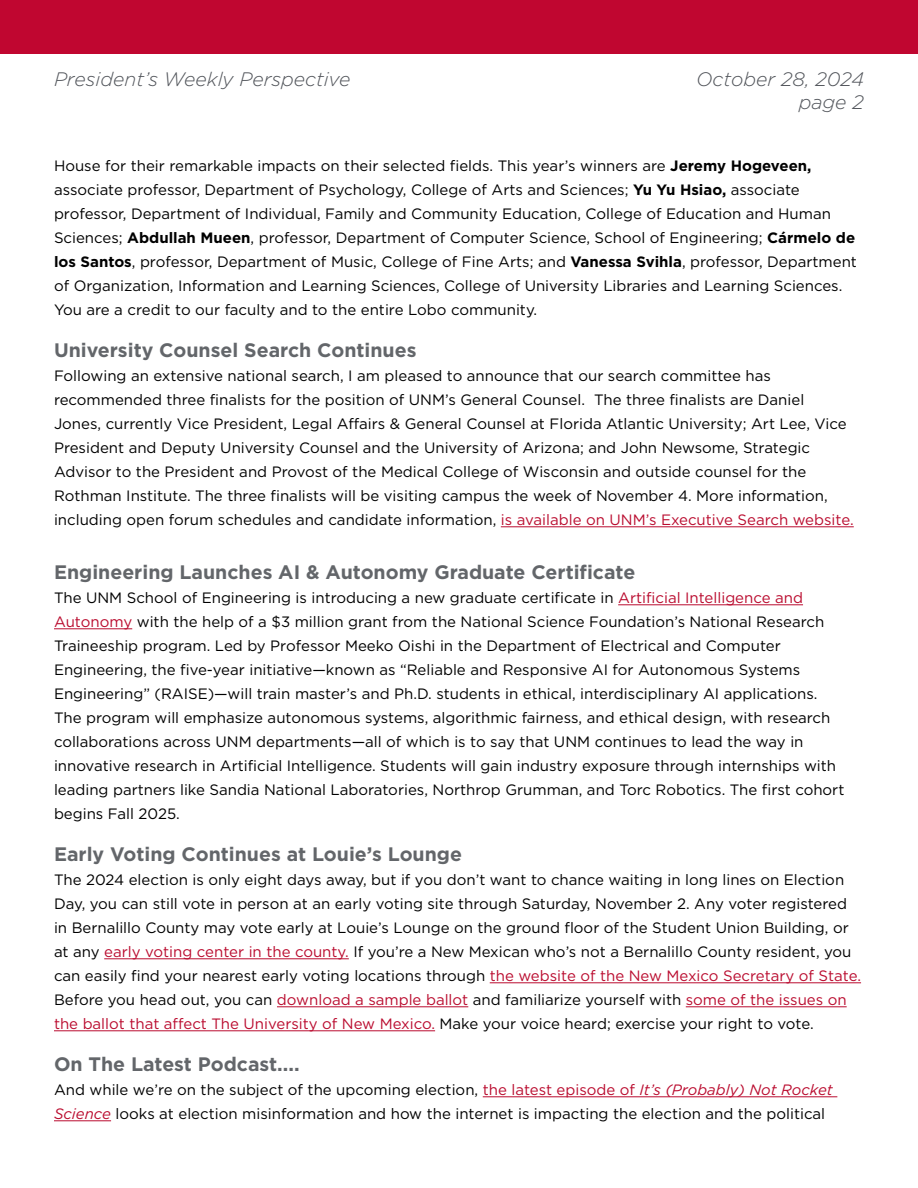
<style>
.page{position:relative;width:918px;height:1188px;background:#fff}
.page>*{position:absolute;margin:0;border:0;box-sizing:border-box;transform-origin:0 0}
.t1{font:700 19.5px "Gotham";color:#63666a}
.t2{font:italic 300 19.5px/23.4px "Gotham";color:#52555b;text-align:right}
.t3{font:15px/24px "Gotham";color:#000}
.s1{font-weight:700}
.s2{color:#ba0c2f}
.s3{font-style:italic;color:#ba0c2f}
</style>
<div class="page">
<hr style="left:501px;top:526px;width:353px;height:1px;background:#ba0c2f">
<hr style="left:618px;top:604px;width:185px;height:1px;background:#ba0c2f">
<hr style="left:54px;top:628px;width:78px;height:1px;background:#ba0c2f">
<hr style="left:104px;top:958px;width:245px;height:1px;background:#ba0c2f">
<hr style="left:490px;top:982px;width:371px;height:1px;background:#ba0c2f">
<hr style="left:277px;top:1006px;width:191px;height:1px;background:#ba0c2f">
<hr style="left:686px;top:1006px;width:161px;height:1px;background:#ba0c2f">
<hr style="left:54px;top:1030px;width:381px;height:1px;background:#ba0c2f">
<hr style="left:483px;top:1096px;width:354px;height:1px;background:#ba0c2f">
<hr style="left:54px;top:1120px;width:57px;height:1px;background:#ba0c2f">
<div style="left:0;top:0;width:918px;height:53px;background:#c00630"></div>
<h1 class="t2" style="left:54px;top:67px;width:298px">President’s Weekly Perspective</h1>
<h1 class="t2" style="left:696px;top:67px;width:169px">October 28, 2024 page 2</h1>
<p class="t3" style="left:54px;top:154px;width:805px">House for their remarkable impacts on their selected fields. This year’s winners are <span class="s1">Jeremy Hogeveen, </span>associate professor, Department of Psychology, College of Arts and Sciences; <span class="s1">Yu Yu Hsiao,</span> associate professor, Department of Individual, Family and Community Education, College of Education and Human Sciences; <span class="s1">Abdullah Mueen</span>, professor, Department of Computer Science, School of Engineering; <span class="s1">Cármelo de los Santos</span>, professor, Department of Music, College of Fine Arts; and <span class="s1">Vanessa Svihla</span>, professor, Department of Organization, Information and Learning Sciences, College of University Libraries and Learning Sciences.<br>You are a credit to our faculty and to the entire Lobo community.</p>
<p class="t1" style="left:54px;top:337px;width:364px">University Counsel Search Continues</p>
<p class="t3" style="left:54px;top:364px;width:801px">Following an extensive national search, I am pleased to announce that our search committee has recommended three finalists for the position of UNM’s General Counsel. The three finalists are Daniel Jones, currently Vice President, Legal Affairs &amp; General Counsel at Florida Atlantic University; Art Lee, Vice President and Deputy University Counsel and the University of Arizona; and John Newsome, Strategic Advisor to the President and Provost of the Medical College of Wisconsin and outside counsel for the Rothman Institute. The three finalists will be visiting campus the week of November 4. More information, including open forum schedules and candidate information, <span class="s2">is available on UNM’s Executive Search website.</span></p>
<p class="t1" style="left:54px;top:559px;width:583px">Engineering Launches AI &amp; Autonomy Graduate Certificate</p>
<p class="t3" style="left:54px;top:586px;width:772px">The UNM School of Engineering is introducing a new graduate certificate in <span class="s2">Artificial Intelligence and<br>Autonomy</span> with the help of a $3 million grant from the National Science Foundation’s National Research</p>
<p class="t3" style="left:54px;top:634px;width:792px">Traineeship program. Led by Professor Meeko Oishi in the Department of Electrical and Computer Engineering, the five-year initiative—known as “Reliable and Responsive AI for Autonomous Systems Engineering” (RAISE)—will train master’s and Ph.D. students in ethical, interdisciplinary AI applications.<br>The program will emphasize autonomous systems, algorithmic fairness, and ethical design, with research collaborations across UNM departments—all of which is to say that UNM continues to lead the way in innovative research in Artificial Intelligence. Students will gain industry exposure through internships with leading partners like Sandia National Laboratories, Northrop Grumman, and Torc Robotics. The first cohort begins Fall 2025.</p>
<p class="t1" style="left:54px;top:841px;width:410px">Early Voting Continues at Louie’s Lounge</p>
<p class="t3" style="left:54px;top:868px;width:809px">The 2024 election is only eight days away, but if you don’t want to chance waiting in long lines on Election Day, you can still vote in person at an early voting site through Saturday, November 2. Any voter registered in Bernalillo County may vote early at Louie’s Lounge on the ground floor of the Student Union Building, or at any <span class="s2">early voting center in the county.</span> If you’re a New Mexican who’s not a Bernalillo County resident, you can easily find your nearest early voting locations through <span class="s2">the website of the New Mexico Secretary of State.<br></span>Before you head out, you can <span class="s2">download a sample ballot</span> and familiarize yourself with <span class="s2">some of the issues on the ballot that affect The University of New Mexico.</span> Make your voice heard; exercise your right to vote.</p>
<p class="t1" style="left:54px;top:1051px;width:247px">On The Latest Podcast....</p>
<p class="t3" style="left:54px;top:1078px;width:780px">And while we’re on the subject of the upcoming election, <span class="s2">the latest episode of</span> <span class="s3">It’s (Probably) Not Rocket<br>Science</span> looks at election misinformation and how the internet is impacting the election and the political</p>
</div>
